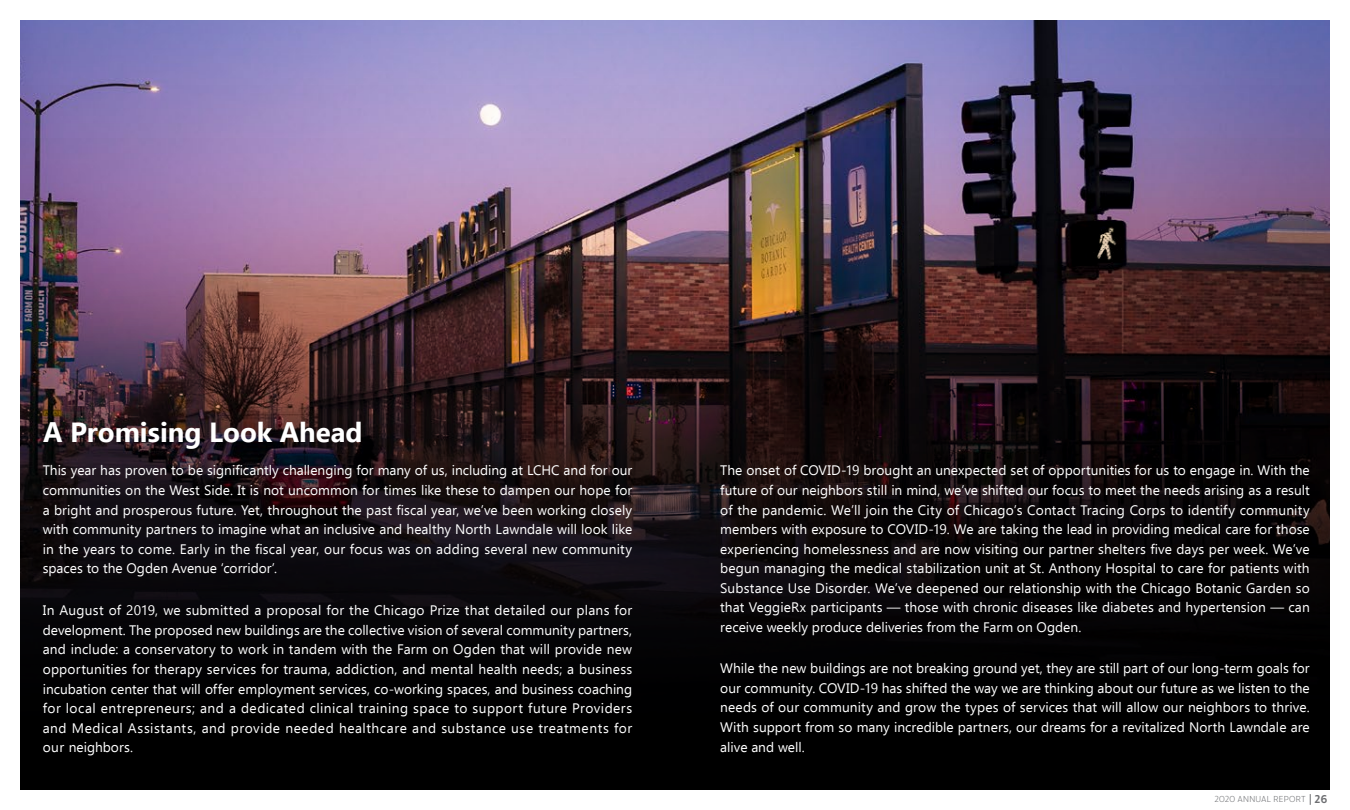
<style>
.page{position:relative;width:1350px;height:810px;background:#fff}
.page>*{position:absolute;margin:0;border:0;box-sizing:border-box;transform-origin:0 0}
.t1{font:700 27.62px "Ebrima";color:#fff}
.t2{font:13.75px/19.6px "Ebrima";letter-spacing:.005em;color:#fff;text-align:justify}
.t3{font:300 9px "Ruck Sack";letter-spacing:.025em;color:#6d6e71}
.s1{font-weight:600;font-size:11.62px}
</style>
<div class="page">
<img style="left:20px;top:20px;width:1310px;height:770px">
<h1 class="t1" style="left:43px;top:412px;width:321px">A Promising Look Ahead</h1>
<p class="t2" style="left:43px;top:460px;width:591px">This year has proven to be significantly challenging for many of us, including at LCHC and for our communities on the West Side. It is not uncommon for times like these to dampen our hope for a bright and prosperous future. Yet, throughout the past fiscal year, we’ve been working closely with community partners to imagine what an inclusive and healthy North Lawndale will look like in the years to come. Early in the fiscal year, our focus was on adding several new community spaces to the Ogden Avenue ‘corridor’.</p>
<p class="t2" style="left:43px;top:600px;width:591px">In August of 2019, we submitted a proposal for the Chicago Prize that detailed our plans for development. The proposed new buildings are the collective vision of several community partners, and include: a conservatory to work in tandem with the Farm on Ogden that will provide new opportunities for therapy services for trauma, addiction, and mental health needs; a business incubation center that will offer employment services, co-working spaces, and business coaching for local entrepreneurs; and a dedicated clinical training space to support future Providers and Medical Assistants, and provide needed healthcare and substance use treatments for our neighbors.</p>
<p class="t2" style="left:720px;top:461px;width:591px">The onset of COVID-19 brought an unexpected set of opportunities for us to engage in. With the future of our neighbors still in mind, we’ve shifted our focus to meet the needs arising as a result of the pandemic. We’ll join the City of Chicago’s Contact Tracing Corps to identify community members with exposure to COVID-19. We are taking the lead in providing medical care for those experiencing homelessness and are now visiting our partner shelters five days per week. We’ve begun managing the medical stabilization unit at St. Anthony Hospital to care for patients with Substance Use Disorder. We’ve deepened our relationship with the Chicago Botanic Garden so that VeggieRx participants — those with chronic diseases like diabetes and hypertension — can receive weekly produce deliveries from the Farm on Ogden.</p>
<p class="t2" style="left:720px;top:658px;width:591px">While the new buildings are not breaking ground yet, they are still part of our long-term goals for our community. COVID-19 has shifted the way we are thinking about our future as we listen to the needs of our community and grow the types of services that will allow our neighbors to thrive.<br>With support from so many incredible partners, our dreams for a revitalized North Lawndale are alive and well.</p>
<p class="t3" style="left:1215px;top:793px;width:114px">2020 ANNUAL REPORT <span class="s1">26</span></p>
</div>
